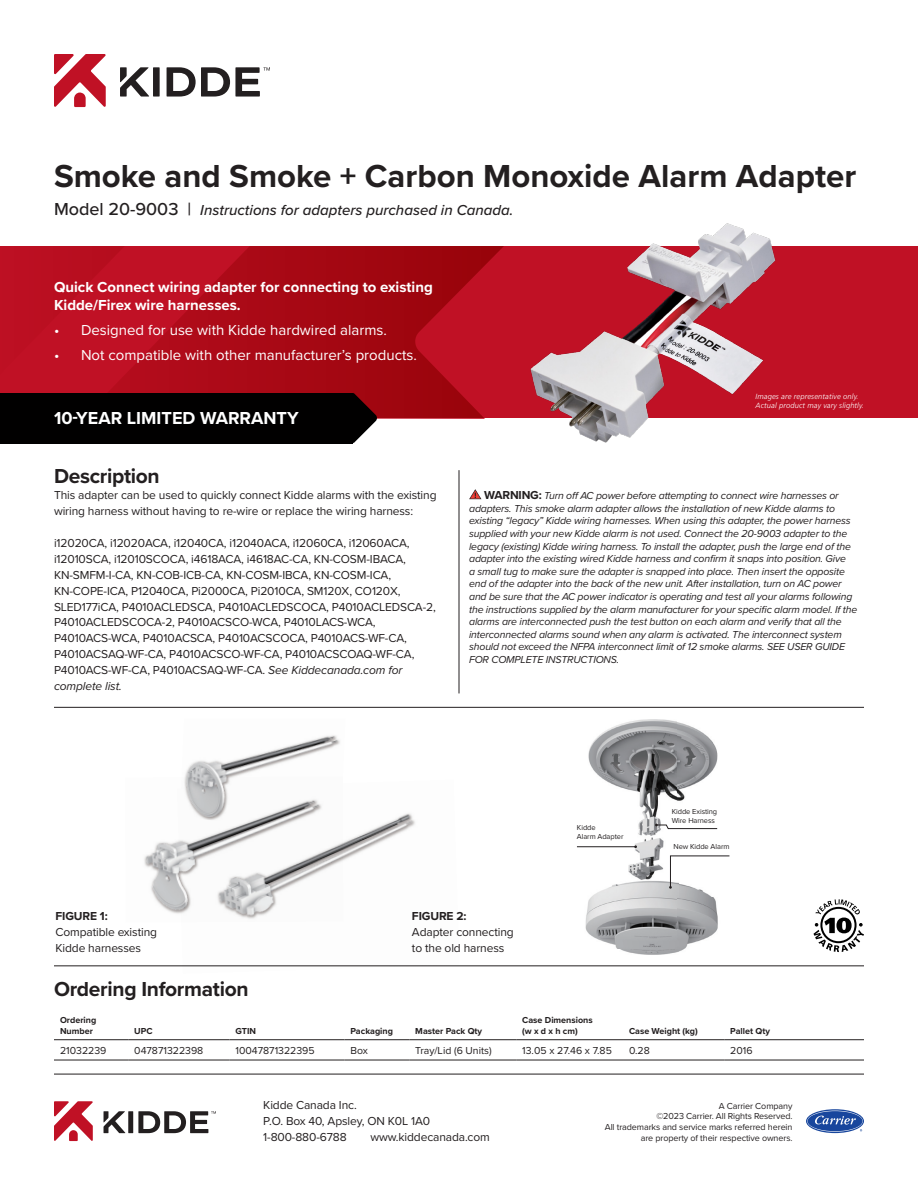
<style>
.page{position:relative;width:918px;height:1188px;background:#fff}
.page>*{position:absolute;margin:0;border:0;box-sizing:border-box;transform-origin:0 0}
.t1{font:700 33px "Proxima Nova";color:#231f20}
.t2{font:700 21px "Proxima Nova";letter-spacing:-.015em;color:#231f20}
.t3{font:700 18px "Proxima Nova";color:#fff}
.t4{font:15px "Proxima Nova";color:#fff}
.t5{font:700 15px/18px "Proxima Nova";color:#fff}
.t6{font:italic 500 15px "Proxima Nova";color:#231f20}
.t7{font:12px/15.9px "Proxima Nova";letter-spacing:-.01em;color:#231f20}
.t8{font:italic 10.5px/12.6px "Proxima Nova";letter-spacing:-.015em;color:#231f20}
.t9{font:10.5px "Proxima Nova";color:#231f20}
.t10{font:9px/10.8px "Proxima Nova";letter-spacing:-.01em;color:#231f20;text-align:right}
.t11{font:700 9px/10.8px "Proxima Nova";color:#231f20}
.t12{font:italic 300 7.5px/9px "Frutiger LT Std";letter-spacing:.02em;color:#fff}
.t13{font:7.5px "Proxima Nova";letter-spacing:-.01em;color:#231f20}
.s1{font-style:normal;font-size:18px}
.s2{font-style:italic}
.s3{font-weight:700;font-style:normal;font-size:12px}
.s4{font-weight:700}
</style>
<div class="page">
<img style="left:499px;top:706px;width:281px;height:261px">
<svg style="left:669px;top:855px;width:61px;height:34px"></svg>
<svg style="left:655px;top:824px;width:63px;height:5px"></svg>
<hr style="left:577px;top:846px;width:59px;height:1px;background:#231f20">
<div style="left:0;top:247px;width:918px;height:171px;background:#c01125"></div>
<svg style="left:108px;top:247px;width:395px;height:171px;fill:#a60814"></svg>
<svg style="left:106px;top:247px;width:108px;height:138px"></svg>
<hr style="left:459px;top:470px;width:1px;height:223px;background:#231f20">
<div style="left:0;top:393px;width:353px;height:50px;background:#010000"></div>
<svg style="left:353px;top:393px;width:24px;height:50px"></svg>
<img style="left:526px;top:223px;width:275px;height:220px">
<svg style="left:813px;top:899px;width:51px;height:53px"></svg>
<hr style="left:54px;top:965px;width:810px;height:1px;background:#231f20">
<hr style="left:54px;top:707px;width:810px;height:1px;background:#231f20">
<hr style="left:54px;top:1039px;width:74px;height:1px;background:#231f20">
<hr style="left:128px;top:1039px;width:102px;height:1px;background:#231f20">
<hr style="left:230px;top:1039px;width:115px;height:1px;background:#231f20">
<hr style="left:345px;top:1039px;width:64px;height:1px;background:#231f20">
<hr style="left:409px;top:1039px;width:107px;height:1px;background:#231f20">
<hr style="left:516px;top:1039px;width:107px;height:1px;background:#231f20">
<hr style="left:623px;top:1039px;width:101px;height:1px;background:#231f20">
<hr style="left:724px;top:1039px;width:140px;height:1px;background:#231f20">
<hr style="left:54px;top:1060px;width:74px;height:1px;background:#231f20">
<hr style="left:128px;top:1060px;width:102px;height:1px;background:#231f20">
<hr style="left:230px;top:1060px;width:115px;height:1px;background:#231f20">
<hr style="left:345px;top:1060px;width:64px;height:1px;background:#231f20">
<hr style="left:409px;top:1060px;width:107px;height:1px;background:#231f20">
<hr style="left:516px;top:1060px;width:107px;height:1px;background:#231f20">
<hr style="left:623px;top:1060px;width:101px;height:1px;background:#231f20">
<hr style="left:724px;top:1060px;width:140px;height:1px;background:#231f20">
<svg style="left:806px;top:1109px;width:58px;height:24px"></svg>
<svg style="left:807px;top:1111px;width:56px;height:21px"></svg>
<div style="left:807px;top:1111px;width:56px;height:20px;background:#18469d;border-radius:50%"></div>
<svg style="left:815px;top:1116px;width:47px;height:15px"></svg>
<hr style="left:54px;top:1074px;width:810px;height:1px;background:#231f20">
<img style="left:177px;top:813px;width:282px;height:154px">
<img style="left:185px;top:735px;width:160px;height:94px">
<img style="left:144px;top:777px;width:199px;height:145px">
<svg style="left:469px;top:489px;width:12px;height:10px"></svg>
<div style="left:153px;top:67px;width:7px;height:30px;background:#231f20"></div>
<svg style="left:120px;top:67px;width:29px;height:30px"></svg>
<svg style="left:54px;top:54px;width:52px;height:53px"></svg>
<svg style="left:167px;top:67px;width:103px;height:30px"></svg>
<div style="left:128px;top:1111px;width:5px;height:22px;background:#231f20"></div>
<svg style="left:104px;top:1111px;width:21px;height:22px"></svg>
<svg style="left:54px;top:1101px;width:39px;height:40px"></svg>
<svg style="left:138px;top:1111px;width:78px;height:22px"></svg>
<p class="t1" style="left:54px;top:152px;width:804px">Smoke and Smoke + Carbon Monoxide Alarm Adapter</p>
<p class="t6" style="left:54px;top:199px;width:461px"><span class="s1">Model 20-9003 |</span> Instructions for adapters purchased in Canada.</p>
<p class="t5" style="left:54px;top:278px;width:380px">Quick Connect wiring adapter for connecting to existing<br>Kidde/Firex wire harnesses.</p>
<p class="t4" style="left:54px;top:319px;width:334px">• Designed for use with Kidde hardwired alarms.</p>
<p class="t4" style="left:54px;top:343px;width:364px">• Not compatible with other manufacturer’s products.</p>
<p class="t3" style="left:54px;top:405px;width:246px">10-YEAR LIMITED WARRANTY</p>
<p class="t2" style="left:54px;top:461px;width:107px">Description</p>
<p class="t7" style="left:54px;top:487px;width:384px">This adapter can be used to quickly connect Kidde alarms with the existing wiring harness without having to re-wire or replace the wiring harness:</p>
<p class="t7" style="left:54px;top:534px;width:383px">i12020CA, i12020ACA, i12040CA, i12040ACA, i12060CA, i12060ACA, i12010SCA, i12010SCOCA, i4618ACA, i4618AC-CA, KN-COSM-IBACA, KN-SMFM-I-CA, KN-COB-ICB-CA, KN-COSM-IBCA, KN-COSM-ICA, KN-COPE-ICA, P12040CA, Pi2000CA, Pi2010CA, SM120X, CO120X, SLED177iCA, P4010ACLEDSCA, P4010ACLEDSCOCA, P4010ACLEDSCA-2, P4010ACLEDSCOCA-2, P4010ACSCO-WCA, P4010LACS-WCA, P4010ACS-WCA, P4010ACSCA, P4010ACSCOCA, P4010ACS-WF-CA, P4010ACSAQ-WF-CA, P4010ACSCO-WF-CA, P4010ACSCOAQ-WF-CA, P4010ACS-WF-CA, P4010ACSAQ-WF-CA. <span class="s2">See Kiddecanada.com for complete list.</span></p>
<p class="t12" style="left:756px;top:392px;width:110px">Images are representative only.<br>Actual product may vary slightly.</p>
<p class="t8" style="left:469px;top:489px;width:390px;text-indent:15px"><span class="s3">WARNING:</span> Turn off AC power before attempting to connect wire harnesses or adapters. This smoke alarm adapter allows the installation of new Kidde alarms to existing “legacy” Kidde wiring harnesses. When using this adapter, the power harness supplied with your new Kidde alarm is not used. Connect the 20-9003 adapter to the legacy (existing) Kidde wiring harness. To install the adapter, push the large end of the adapter into the existing wired Kidde harness and confirm it snaps into position. Give<br>a small tug to make sure the adapter is snapped into place. Then insert the opposite end of the adapter into the back of the new unit. After installation, turn on AC power and be sure that the AC power indicator is operating and test all your alarms following the instructions supplied by the alarm manufacturer for your specific alarm model. If the alarms are interconnected push the test button on each alarm and verify that all the interconnected alarms sound when any alarm is activated. The interconnect system should not exceed the NFPA interconnect limit of 12 smoke alarms. SEE USER GUIDE FOR COMPLETE INSTRUCTIONS.</p>
<p class="t13" style="left:577px;top:822px;width:20px">Kidde</p>
<p class="t13" style="left:577px;top:831px;width:48px">Alarm Adapter</p>
<p class="t13" style="left:672px;top:806px;width:47px">Kidde Existing</p>
<p class="t13" style="left:672px;top:815px;width:45px">Wire Harness</p>
<p class="t13" style="left:673px;top:841px;width:58px">New Kidde Alarm</p>
<p class="t7" style="left:55px;top:908px;width:103px"><span class="s4">FIGURE 1:<br></span>Compatible existing<br>Kidde harnesses</p>
<p class="t7" style="left:412px;top:908px;width:103px"><span class="s4">FIGURE 2:<br></span>Adapter connecting to the old harness</p>
<p class="t2" style="left:54px;top:974px;width:196px">Ordering Information</p>
<p class="t11" style="left:60px;top:1014px;width:38px">Ordering<br>Number</p>
<p class="t11" style="left:134px;top:1025px;width:20px">UPC</p>
<p class="t11" style="left:236px;top:1025px;width:22px">GTIN</p>
<p class="t11" style="left:351px;top:1025px;width:44px">Packaging</p>
<p class="t11" style="left:415px;top:1025px;width:68px">Master Pack Qty</p>
<p class="t11" style="left:522px;top:1014px;width:72px">Case Dimensions (w x d x h cm)</p>
<p class="t11" style="left:629px;top:1025px;width:70px">Case Weight (kg)</p>
<p class="t11" style="left:730px;top:1025px;width:41px">Pallet Qty</p>
<p class="t9" style="left:60px;top:1043px;width:48px">21032239</p>
<p class="t9" style="left:134px;top:1043px;width:71px">047871322398</p>
<p class="t9" style="left:236px;top:1043px;width:81px">10047871322395</p>
<p class="t9" style="left:351px;top:1043px;width:19px">Box</p>
<p class="t9" style="left:415px;top:1043px;width:78px">Tray/Lid (6 Units)</p>
<p class="t9" style="left:522px;top:1043px;width:91px">13.05 x 27.46 x 7.85</p>
<p class="t9" style="left:629px;top:1043px;width:22px">0.28</p>
<p class="t9" style="left:730px;top:1043px;width:24px">2016</p>
<p class="t7" style="left:263px;top:1097px;width:95px">Kidde Canada Inc.</p>
<p class="t7" style="left:263px;top:1113px;width:169px">P.O. Box 40, Apsley, ON K0L 1A0<br>1-800-880-6788</p>
<p class="t7" style="left:370px;top:1128px;width:121px">www.kiddecanada.com</p>
<p class="t10" style="left:719px;top:1100px;width:75px">A Carrier Company</p>
<p class="t10" style="left:656px;top:1111px;width:138px">©2023 Carrier. All Rights Reserved.</p>
<p class="t10" style="left:605px;top:1121px;width:189px">All trademarks and service marks referred herein are property of their respective owners.</p>
</div>
